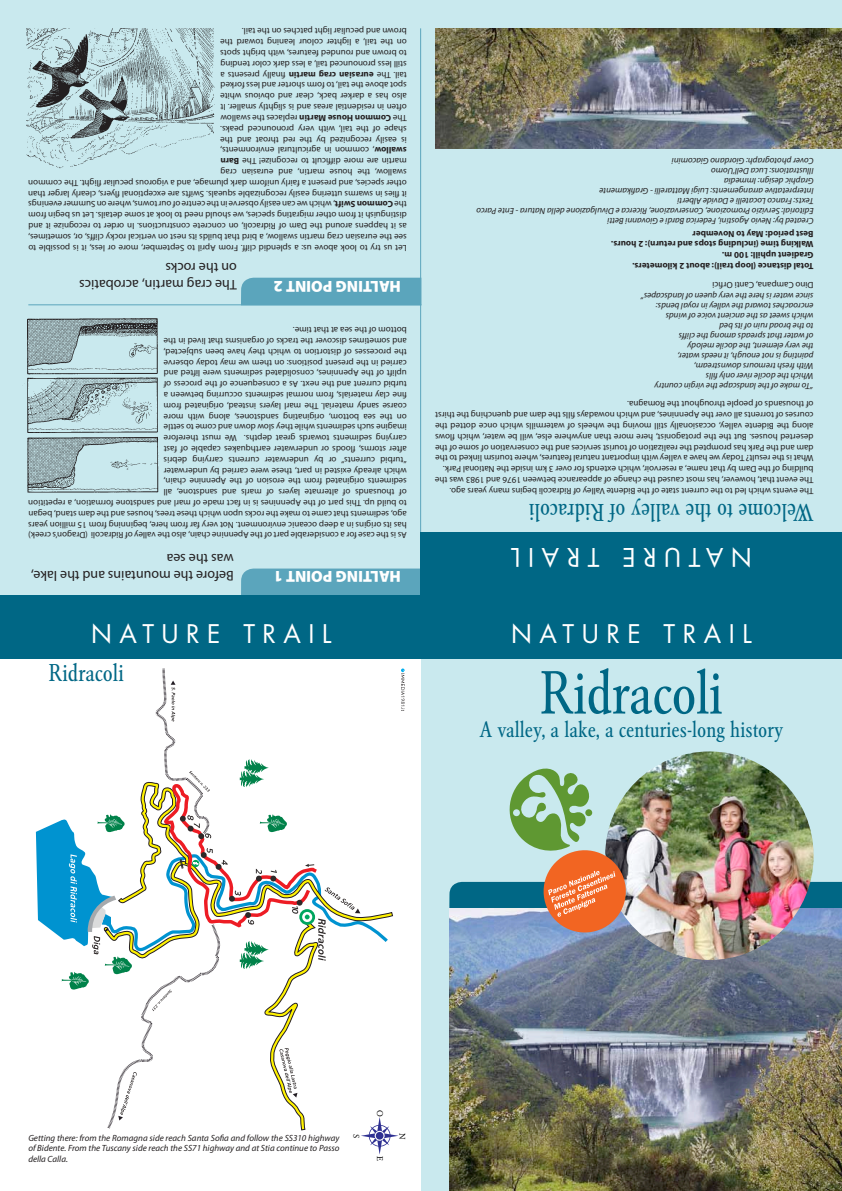
<style>
.page{position:relative;width:842px;height:1191px;background:#c9e9ee}
.page>*{position:absolute;margin:0;border:0;box-sizing:border-box;transform-origin:0 0}
.t1{font:condensed 60px "Garamond BE";letter-spacing:-.01em;color:#006785}
.t2{font:25px "Futura";letter-spacing:.3em;color:#fff}
.t3{font:condensed 24px "Garamond BE";color:#006785}
.t4{font:condensed 22px "Garamond BE";color:#006785}
.t5{font:900 16px "Myriad Pro";color:#fff}
.t6{font:14px/16.8px "Myriad Pro";color:#231f20}
.t7{font:9px/10.8px "Myriad Pro";color:#231f20}
.t8{font:italic 9px/10px "Myriad Pro";color:#231f20}
.t9{font:700 9px/10.8px "Myriad Pro";color:#231f20}
.t10{font:8.1px "Garamond BE";color:#000}
.s1{font-weight:700}
</style>
<div class="page">
<div style="left:0;top:658px;width:421px;height:533px;background:#fff"></div>
<img style="left:449px;top:938px;width:393px;height:253px">
<hr style="left:420px;top:28px;width:1px;height:604px;background:#5ba5bc">
<div style="left:241px;top:568px;width:180px;height:27px;background:#5ba5bc"></div>
<div style="left:0;top:595px;width:842px;height:63px;background:#006785"></div>
<hr style="left:28px;top:304px;width:393px;height:1px;background:#5ba5bc">
<div style="left:241px;top:278px;width:179px;height:26px;background:#5ba5bc"></div>
<div style="left:421px;top:532px;width:421px;height:63px;background:#006785"></div>
<svg style="left:155px;top:668px;width:21px;height:91px"></svg>
<svg style="left:171px;top:680px;width:4px;height:41px"></svg>
<img style="left:435px;top:28px;width:407px;height:120px">
<img style="left:24px;top:318px;width:135px;height:175px">
<img style="left:26px;top:28px;width:189px;height:141px">
<img style="left:605px;top:751px;width:209px;height:209px;border-radius:104px">
<img style="left:449px;top:765px;width:393px;height:173px">
<svg style="left:36px;top:759px;width:362px;height:395px"></svg>
<svg style="left:375px;top:1130px;width:10px;height:10px"></svg>
<div style="left:376px;top:1132px;width:7px;height:7px;background:#2e3092;border-radius:50%"></div>
<svg style="left:401px;top:668px;width:4px;height:43px"></svg>
<p class="t7" style="left:407px;top:253px;width:380px;rotate:-180deg">Let us try to look above us: a splendid cliff. From April to September, more or less, it is possible to see the eurasian crag martin swallow, a bird that builds its nest on vertical rocky cliffs, or, sometimes, as it happens around the Dam of Ridracoli, on concrete constructions. In order to recognize it and distinguish it from other migrating species, we should need to look at some details. Let us begin from the<span class="s1">Common Swift</span>, which we can easily observe in the centre of our towns, where on Summer evenings it flies in swarms uttering easily recognizable squeals. Swifts are exceptional flyers, clearly larger than other species, and present a fairly uniform dark plumage, and a vigorous peculiar flight. The common swallow, the house martin, and eurasian crag<br>martin are more difficult to recognize! The <span class="s1">Barn<br>swallow</span>, common in agricultural environments,<br>is easily recognized by the red throat and the<br>shape of the tail, with very pronounced peaks.<br>The <span class="s1">Common House Martin</span> replaces the swallow<br>often in residential areas and is slightly smaller. It<br>also has a darker back, clear and obvious white<br>spot above the tail, to form shorter and less forked<br>tail. The <span class="s1">eurasian crag martin</span> finally presents a<br>still less pronounced tail, a less dark color tending<br>to brown and rounded features, with bright spots<br>on the tail, a lighter colour leaning toward the<br>brown and peculiar light patches on the tail.</p>
<h3 class="t6" style="left:237px;top:293px;width:159px;rotate:-180deg">The crag martin, acrobatics on the rocks</h3>
<h3 class="t5" style="left:401px;top:295px;width:129px;rotate:-180deg">HALTING POINT 2</h3>
<p class="t7" style="left:407px;top:540px;width:380px;rotate:-180deg">As is the case for a considerable part of the Apennine chain, also the valley of Ridracoli (Dragon’s creek) has its origins in a deep oceanic environment. Not very far from here, beginning from 15 million years ago, sediments that came to make the rocks upon which these trees, houses and the dam stand, began to build up. This part of the Apennines is in fact made of marl and sandstone formation, a repetition of thousands of alternate layers of marls and sandstone, all<br>sediments originated from the erosion of the Apennine chain,<br>which already existed in part, these were carried by underwater<br>“turbid currents” or by underwater currents carrying debris<br>after storms, floods or underwater earthquakes capable of fast<br>carrying sediments towards great depths. We must therefore<br>imagine such sediments while they slow down and come to settle<br>on the sea bottom, originating sandstones, along with more<br>coarse sandy material. The marl layers instead, originated from<br>fine clay materials, from normal sediments occurring between a<br>turbid current and the next. As a consequence of the process of<br>uplift of the Apennines, consolidated sediments were lifted and<br>carried in the present positions: on them we may today observe<br>the processes of distortion to which they have been subjected,<br>and sometimes discover the tracks of organisms that lived in the<br>bottom of the sea at that time.</p>
<h3 class="t6" style="left:234px;top:583px;width:204px;rotate:-180deg">Before the mountains and the lake, was the sea</h3>
<h3 class="t5" style="left:401px;top:586px;width:129px;rotate:-180deg">HALTING POINT 1</h3>
<h2 class="t2" style="left:91px;top:618px;width:242px">NATURE TRAIL</h2>
<h3 class="t3" style="left:49px;top:659px;width:77px">Ridracoli</h3>
<p class="t8" style="left:814px;top:225px;width:339px;rotate:-180deg">Created by: Nevio Agostini, Federica Bardi e Giovanni Betti<br>Editorial: Servizio Promozione, Conservazione, Ricerca e Divulgazione della Natura - Ente Parco Texts: Franco Locatelli e Davide Alberti<br>Interpretative arrangements: Luigi Mattarelli - Grafikamente<br>Graphic design: Immedia<br>Illustrations: Luca Dell’Uomo<br>Cover photograph: Giordano Giacomini</p>
<p class="t9" style="left:814px;top:271px;width:204px;rotate:-180deg">Total distance (loop trail): about 2 kilometers.<br>Gradient uphill: 100 m.<br>Walking time (including stops and return): 2 hours.<br>Best period: May to November</p>
<p class="t7" style="left:814px;top:290px;width:103px;rotate:-180deg">Dino Campana, Canti Orfici</p>
<p class="t8" style="left:814px;top:391px;width:174px;rotate:-180deg">“To make of the landscape the virgin country Which the docile river only fills<br>With fresh tremours downstream,<br>painting is not enough, it needs water,<br>the very element, the docile melody<br>of water that spreads among the cliffs<br>to the broad ruin of its bed<br>which sweet as the ancient voice of winds encroaches toward the valley in royal bends: since water is here the very queen of landscapes”</p>
<p class="t7" style="left:814px;top:496px;width:380px;rotate:-180deg">The events which led to the current state of the Bidente Valley of Ridracoli begins many years ago.<br>The event that, however, has most caused the change of appearance between 1976 and 1983 was the building of the Dam by that name, a reservoir, which extends for over 3 km inside the National Park.<br>What is the result? Today we have a valley with important natural features, where tourism linked to the dam and the Park has prompted the realization of tourist services and the conservation of some of the deserted houses. But the the protagonist, here more than anywhere else, will be water, which flows along the Bidente valley, occasionally still moving the wheels of watermills which once dotted the courses of torrents all over the Apennines, and which nowadays fills the dam and quenching the thirst of thousands of people throughout the Romagna.</p>
<h3 class="t3" style="left:814px;top:526px;width:286px;rotate:-180deg">Welcome to the valley of Ridracoli</h3>
<h2 class="t2" style="left:752px;top:573px;width:242px;rotate:-180deg">NATURE TRAIL</h2>
<h2 class="t2" style="left:511px;top:618px;width:242px">NATURE TRAIL</h2>
<h1 class="t1" style="left:540px;top:659px;width:184px">Ridracoli</h1>
<h3 class="t4" style="left:479px;top:717px;width:305px">A valley, a lake, a centuries-long history</h3>
<p class="t8" style="left:28px;top:1132px;width:313px;line-height:10.8px;text-align:justify">Getting there: from the Romagna side reach Santa Sofia and follow the SS310 highway of Bidente. From the Tuscany side reach the SS71 highway and at Stia continue to Passo della Calla.</p>
<p class="t10" style="left:361px;top:1133px;width:6px;rotate:90deg">S</p>
<p class="t10" style="left:385px;top:1109px;width:8px;rotate:90deg">O</p>
<p class="t10" style="left:385px;top:1155px;width:6px;rotate:90deg">E</p>
<p class="t10" style="left:407px;top:1132px;width:8px;rotate:90deg">N</p>
</div>
